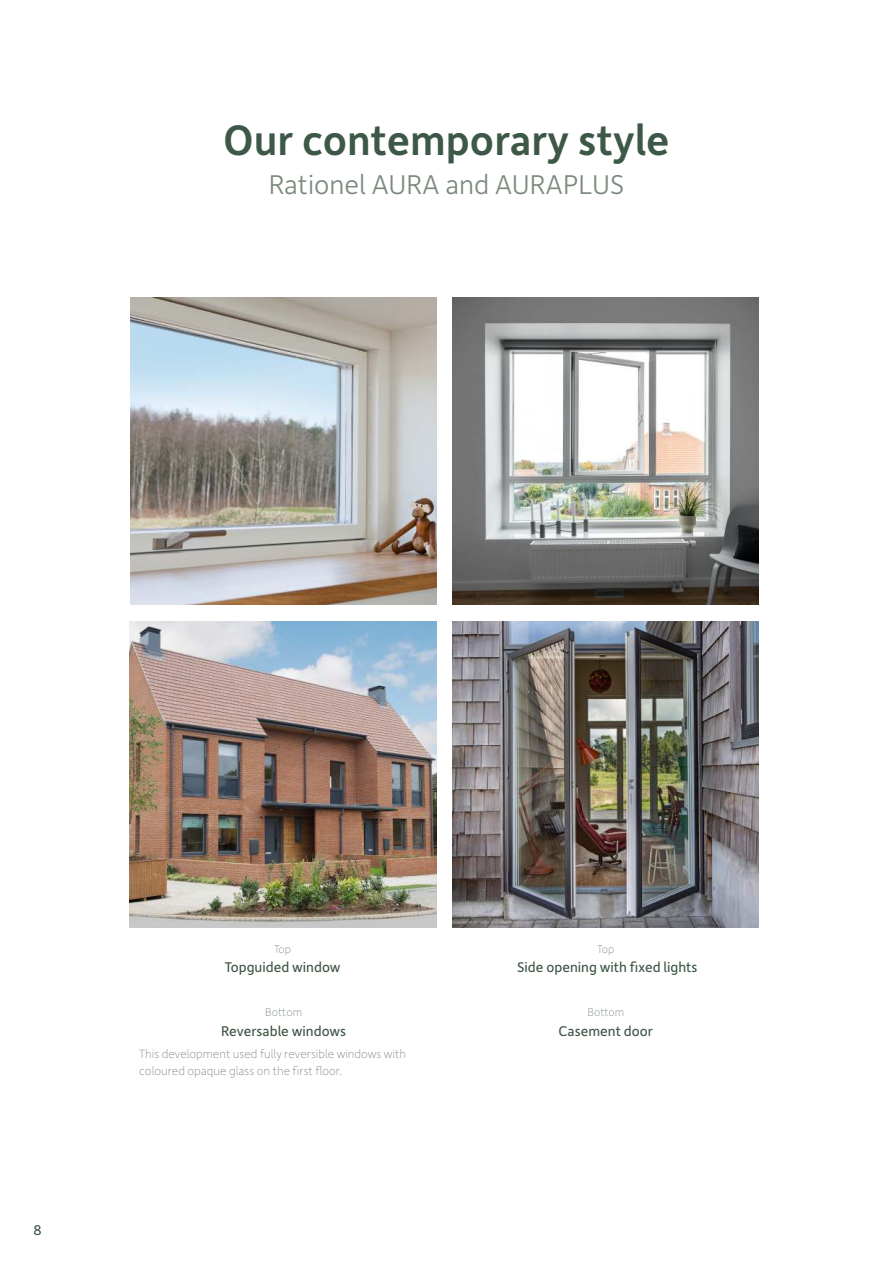
<style>
.page{position:relative;width:893px;height:1263px;background:#fff}
.page>*{position:absolute;margin:0;border:0;box-sizing:border-box;transform-origin:0 0}
.t1{font:500 45.3px "Depot New";color:#3d5846}
.t2{font:300 28.8px "Depot New";color:#7b897c}
.t3{font:15px "Depot New";color:#3d5846}
.t4{font:100 12.75px/16.5px "Depot New";color:#7b897c}
.t5{font:100 12px "Depot New";color:#7b897c}
</style>
<div class="page">
<img style="left:453px;top:621px;width:306px;height:306px">
<img style="left:130px;top:621px;width:307px;height:306px">
<img style="left:453px;top:298px;width:306px;height:306px">
<img style="left:131px;top:298px;width:306px;height:306px">
<h1 class="t1" style="left:223px;top:120px;width:448px">Our contemporary style</h1>
<h2 class="t2" style="left:269px;top:172px;width:357px">Rationel AURA and AURAPLUS</h2>
<p class="t3" style="left:33px;top:1223px;width:10px">8</p>
<p class="t5" style="left:274px;top:943px;width:19px">Top</p>
<p class="t3" style="left:225px;top:961px;width:117px">Topguided window</p>
<p class="t5" style="left:265px;top:1007px;width:38px">Bottom</p>
<p class="t3" style="left:221px;top:1024px;width:127px">Reversable windows</p>
<p class="t4" style="left:139px;top:1046px;width:268px">This development used fully reversible windows with coloured opaque glass on the first floor.</p>
<p class="t5" style="left:597px;top:943px;width:19px">Top</p>
<p class="t3" style="left:517px;top:961px;width:182px">Side opening with fixed lights</p>
<p class="t5" style="left:587px;top:1007px;width:38px">Bottom</p>
<p class="t3" style="left:559px;top:1024px;width:96px">Casement door</p>
</div>
